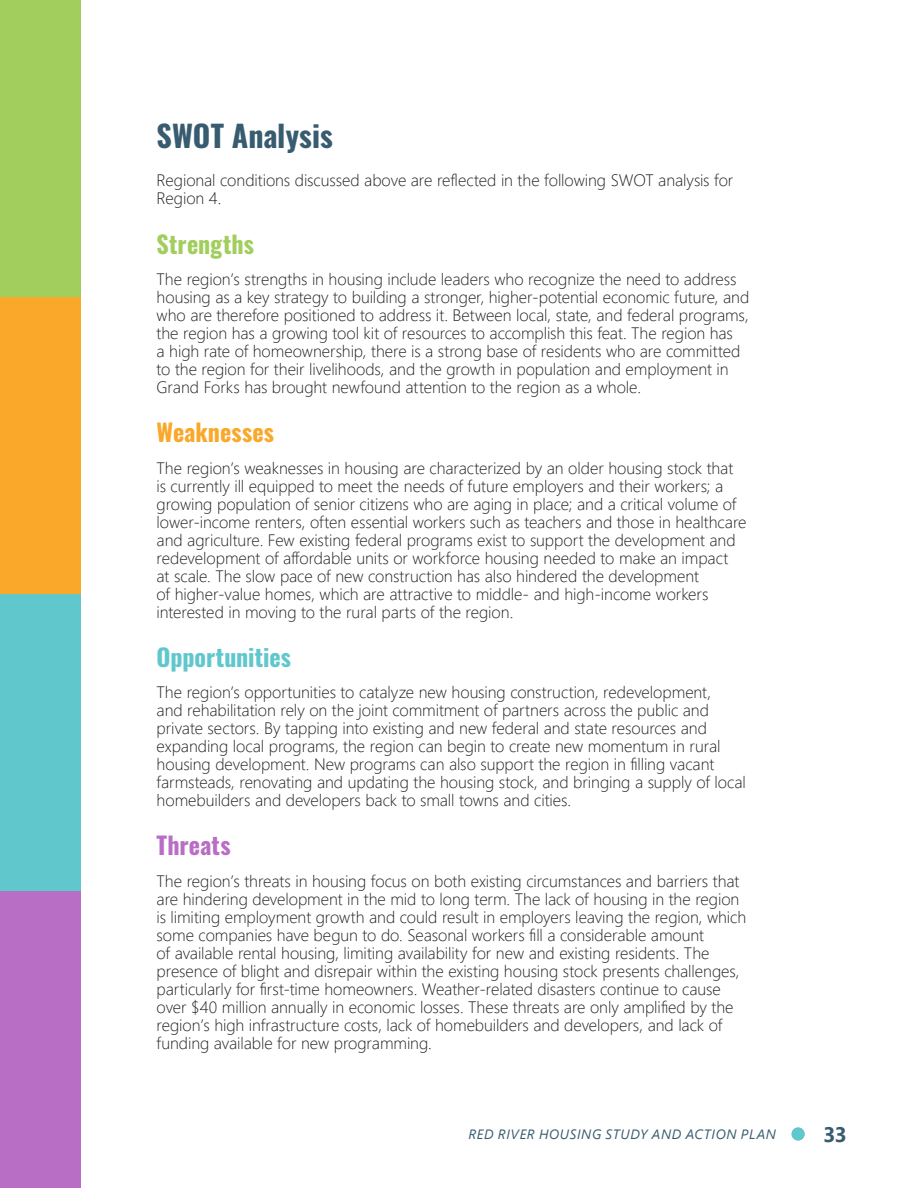
<style>
.page{position:relative;width:918px;height:1188px;background:#fff}
.page>*{position:absolute;margin:0;border:0;box-sizing:border-box;transform-origin:0 0}
.t1{font:30px "Oswald";color:#385c6f}
.t2{font:24px "Oswald";letter-spacing:-.005em;color:#60c7cc}
.t3{font:24px "Oswald";letter-spacing:.01em;color:#faa82a}
.t4{font:24px "Oswald";color:#a2ce5e}
.t5{font:24px "Oswald";letter-spacing:.01em;color:#b86ec4}
.t6{font:700 21px "Segoe UI";color:#385c6f}
.t7{font:300 16.5px/18px "Segoe UI";letter-spacing:-.005em;color:#231f20}
.t8{font:italic 13.5px "Segoe UI";letter-spacing:.045em;color:#385c6f}
</style>
<div class="page">
<div style="left:0;top:0;width:81px;height:297px;background:#a2ce5e"></div>
<div style="left:0;top:297px;width:81px;height:297px;background:#faa82a"></div>
<div style="left:0;top:594px;width:81px;height:297px;background:#60c7cc"></div>
<div style="left:0;top:891px;width:81px;height:297px;background:#b86ec4"></div>
<div style="left:792px;top:1128px;width:13px;height:12px;background:#60c7cc;border-radius:50%"></div>
<h1 class="t1" style="left:157px;top:109px;width:178px">SWOT Analysis</h1>
<p class="t7" style="left:157px;top:170px;width:578px">Regional conditions discussed above are reflected in the following SWOT analysis for<br>Region 4.</p>
<h2 class="t4" style="left:157px;top:222px;width:99px">Strengths</h2>
<p class="t7" style="left:157px;top:269px;width:594px">The region’s strengths in housing include leaders who recognize the need to address housing as a key strategy to building a stronger, higher-potential economic future, and who are therefore positioned to address it. Between local, state, and federal programs, the region has a growing tool kit of resources to accomplish this feat. The region has<br>a high rate of homeownership, there is a strong base of residents who are committed to the region for their livelihoods, and the growth in population and employment in Grand Forks has brought newfound attention to the region as a whole.</p>
<h2 class="t3" style="left:157px;top:411px;width:119px">Weaknesses</h2>
<p class="t7" style="left:157px;top:457px;width:591px">The region’s weaknesses in housing are characterized by an older housing stock that is currently ill equipped to meet the needs of future employers and their workers; a growing population of senior citizens who are aging in place; and a critical volume of lower-income renters, often essential workers such as teachers and those in healthcare and agriculture. Few existing federal programs exist to support the development and redevelopment of affordable units or workforce housing needed to make an impact<br>at scale. The slow pace of new construction has also hindered the development<br>of higher-value homes, which are attractive to middle- and high-income workers interested in moving to the rural parts of the region.</p>
<h2 class="t2" style="left:157px;top:636px;width:136px">Opportunities</h2>
<p class="t7" style="left:157px;top:682px;width:591px">The region’s opportunities to catalyze new housing construction, redevelopment,<br>and rehabilitation rely on the joint commitment of partners across the public and private sectors. By tapping into existing and new federal and state resources and expanding local programs, the region can begin to create new momentum in rural housing development. New programs can also support the region in filling vacant farmsteads, renovating and updating the housing stock, and bringing a supply of local homebuilders and developers back to small towns and cities.</p>
<h2 class="t5" style="left:157px;top:824px;width:76px">Threats</h2>
<p class="t7" style="left:157px;top:870px;width:591px">The region’s threats in housing focus on both existing circumstances and barriers that are hindering development in the mid to long term. The lack of housing in the region is limiting employment growth and could result in employers leaving the region, which some companies have begun to do. Seasonal workers fill a considerable amount<br>of available rental housing, limiting availability for new and existing residents. The presence of blight and disrepair within the existing housing stock presents challenges, particularly for first-time homeowners. Weather-related disasters continue to cause over $40 million annually in economic losses. These threats are only amplified by the region’s high infrastructure costs, lack of homebuilders and developers, and lack of funding available for new programming.</p>
<p class="t8" style="left:468px;top:1121px;width:309px">RED RIVER HOUSING STUDY AND ACTION PLAN</p>
<p class="t6" style="left:824px;top:1114px;width:25px">33</p>
</div>
